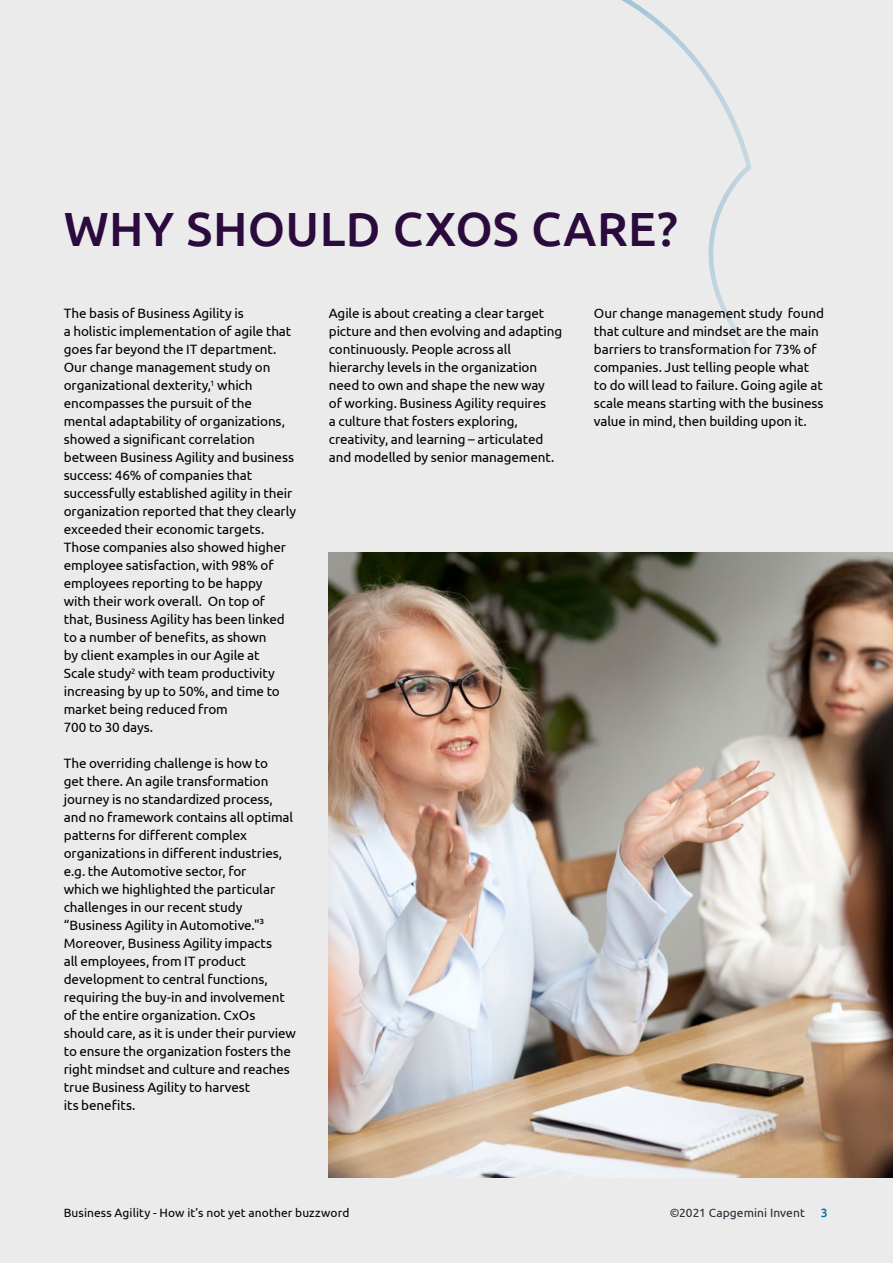
<style>
.page{position:relative;width:893px;height:1263px;background:#ebebeb}
.page>*{position:absolute;margin:0;border:0;box-sizing:border-box;transform-origin:0 0}
.t1{font:500 48px "Ubuntu";letter-spacing:.01em;color:#2b0a3d}
.t2{font:13.5px/18px "Ubuntu";letter-spacing:-.01em;color:#000}
.t3{font:12px "Ubuntu";letter-spacing:.005em;color:#000}
.t4{font:12px "Ubuntu";letter-spacing:.005em;color:#272936}
.t5{font:500 12px "Ubuntu";color:#0070ad}
</style>
<div class="page">
<img style="left:329px;top:552px;width:564px;height:626px">
<svg style="left:622px;top:0;width:135px;height:359px"></svg>
<h1 class="t1" style="left:64px;top:199px;width:615px">WHY SHOULD CXOS CARE?</h1>
<p class="t2" style="left:64px;top:304px;width:234px">The basis of Business Agility is<br>a holistic implementation of agile that goes far beyond the IT department.<br>Our change management study on organizational dexterity,<sup>1</sup> which encompasses the pursuit of the mental adaptability of organizations, showed a significant correlation between Business Agility and business success: 46% of companies that successfully established agility in their organization reported that they clearly exceeded their economic targets.<br>Those companies also showed higher employee satisfaction, with 98% of employees reporting to be happy<br>with their work overall. On top of that, Business Agility has been linked to a number of benefits, as shown<br>by client examples in our Agile at<br>Scale study<sup>2</sup> with team productivity increasing by up to 50%, and time to market being reduced from<br>700 to 30 days.</p>
<p class="t2" style="left:64px;top:754px;width:234px">The overriding challenge is how to<br>get there. An agile transformation journey is no standardized process, and no framework contains all optimal patterns for different complex organizations in different industries, e.g. the Automotive sector, for<br>which we highlighted the particular challenges in our recent study “Business Agility in Automotive."3<br>Moreover, Business Agility impacts<br>all employees, from IT product development to central functions, requiring the buy-in and involvement of the entire organization. CxOs should care, as it is under their purview to ensure the organization fosters the right mindset and culture and reaches true Business Agility to harvest<br>its benefits.</p>
<p class="t2" style="left:329px;top:304px;width:235px">Agile is about creating a clear target picture and then evolving and adapting continuously. People across all hierarchy levels in the organization need to own and shape the new way<br>of working. Business Agility requires<br>a culture that fosters exploring, creativity, and learning – articulated and modelled by senior management.</p>
<p class="t2" style="left:594px;top:304px;width:232px">Our change management study found that culture and mindset are the main barriers to transformation for 73% of companies. Just telling people what to do will lead to failure. Going agile at scale means starting with the business value in mind, then building upon it.</p>
<p class="t3" style="left:64px;top:1205px;width:287px">Business Agility - How it’s not yet another buzzword</p>
<p class="t4" style="left:670px;top:1205px;width:137px">©2021 Capgemini Invent</p>
<p class="t5" style="left:821px;top:1205px;width:8px">3</p>
</div>
